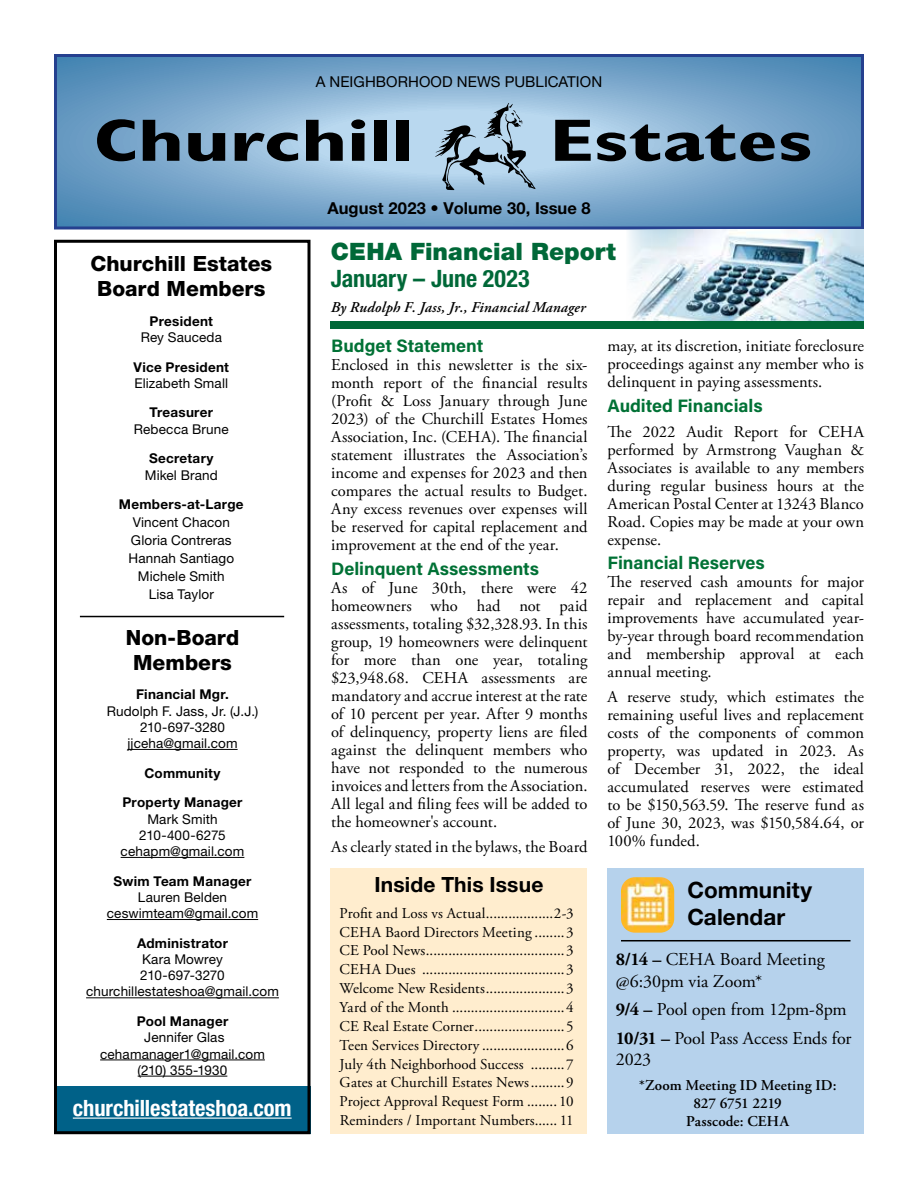
<style>
.page{position:relative;width:918px;height:1188px;background:#fff}
.page>*{position:absolute;margin:0;border:0;box-sizing:border-box;transform-origin:0 0}
.t1{font:700 condensed 60px "Gill Sans";letter-spacing:-.005em;color:#000;scale:1.45 1}
.t2{font:900 24px "Helvetica Neue LT Std";letter-spacing:.005em;color:#006838}
.t3{font:700 condensed 24px "Helvetica Neue LT Std";color:#006838}
.t4{font:700 condensed 22.5px "Helvetica Neue LT Std";color:#fff}
.t5{font:700 22.5px/27px "Helvetica Neue LT Std";letter-spacing:.005em;color:#000}
.t6{font:800 21px/25.2px "Helvetica Neue LT Std";color:#000;text-align:center}
.t7{font:700 21px "Helvetica Neue LT Std";letter-spacing:.005em;color:#000}
.t8{font:18px/21.6px "Adobe Garamond Pro";color:#000}
.t9{font:700 18px "Acumin Pro";color:#007135}
.t10{font:16.5px/18px "Adobe Garamond Pro";color:#000;text-align:justify}
.t11{font:700 16.5px "Helvetica Neue LT Std";color:#000}
.t12{font:15px/18.9px "Adobe Garamond Pro";letter-spacing:.005em;color:#000;text-align:justify}
.t13{font:600 15px/18px "Adobe Garamond Pro";letter-spacing:.01em;color:#000;text-align:center}
.t14{font:italic 600 15px "Adobe Garamond Pro";letter-spacing:.015em;color:#000}
.t15{font:15px "Helvetica Neue LT Std";letter-spacing:.005em;color:#000}
.t16{font:13.5px/16.2px "Helvetica Neue LT Std";letter-spacing:.01em;color:#000;text-align:center}
.t17{font:700 13.5px/29.7px "Helvetica Neue LT Std";letter-spacing:.02em;color:#000;text-align:center}
.s1{font-weight:700}
</style>
<div class="page">
<div style="left:54px;top:1086px;width:256px;height:48px;background:#006188"></div>
<hr style="left:73px;top:1118px;width:219px;height:1px;background:#fff">
<svg style="left:58px;top:58px;width:802px;height:168px"></svg>
<div style="left:54px;top:54px;width:810px;height:176px;border:3px solid #25408f"></div>
<svg style="left:435px;top:103px;width:101px;height:87px"></svg>
<div style="left:54px;top:240px;width:256px;height:894px;border:3px solid #000"></div>
<hr style="left:80px;top:616px;width:204px;height:1px;background:#000">
<hr style="left:127px;top:749px;width:111px;height:1px;background:#000">
<hr style="left:121px;top:857px;width:123px;height:1px;background:#000">
<hr style="left:107px;top:919px;width:151px;height:1px;background:#000">
<hr style="left:86px;top:997px;width:193px;height:1px;background:#000">
<hr style="left:100px;top:1060px;width:165px;height:1px;background:#000">
<hr style="left:138px;top:1076px;width:89px;height:1px;background:#000">
<div style="left:608px;top:868px;width:256px;height:266px;background:#b6d2ec"></div>
<img style="left:621px;top:877px;width:53px;height:56px">
<div style="left:331px;top:868px;width:256px;height:266px;background:#ffedce"></div>
<hr style="left:621px;top:940px;width:229px;height:1px;background:#000">
<img style="left:628px;top:230px;width:236px;height:91px">
<div style="left:330px;top:321px;width:534px;height:8px;background:#006838"></div>
<p class="t15" style="left:316px;top:72px;width:288px">A NEIGHBORHOOD NEWS PUBLICATION</p>
<h1 class="t1" style="left:94px;top:105px;width:222px">Churchill</h1>
<h1 class="t1" style="left:550px;top:105px;width:183px">Estates</h1>
<p class="t6" style="left:90px;top:251px;width:183px">Churchill Estates<br>Board Members</p>
<p class="t17" style="left:150px;top:306px;width:65px">President</p>
<p class="t16" style="left:141px;top:329px;width:83px">Rey Sauceda</p>
<p class="t17" style="left:134px;top:352px;width:97px">Vice President</p>
<p class="t16" style="left:135px;top:375px;width:95px">Elizabeth Small</p>
<p class="t17" style="left:150px;top:397px;width:65px">Treasurer</p>
<p class="t16" style="left:134px;top:421px;width:96px">Rebecca Brune</p>
<p class="t17" style="left:149px;top:443px;width:66px">Secretary</p>
<p class="t16" style="left:145px;top:466px;width:74px">Mikel Brand</p>
<p class="t17" style="left:119px;top:489px;width:126px">Members-at-Large</p>
<p class="t16" style="left:129px;top:513px;width:107px;line-height:18px">Vincent Chacon<br>Gloria Contreras<br>Hannah Santiago<br>Michele Smith<br>Lisa Taylor</p>
<p class="t6" style="left:126px;top:624px;width:115px">Non-Board<br>Members</p>
<p class="t17" style="left:136px;top:680px;width:94px">Financial Mgr.</p>
<p class="t16" style="left:107px;top:703px;width:153px">Rudolph F. Jass, Jr. (J.J.)<br>210-697-3280 jjceha@gmail.com</p>
<p class="t17" style="left:122px;top:758px;width:122px">Community<br>Property Manager</p>
<p class="t16" style="left:121px;top:811px;width:125px">Mark Smith<br>210-400-6275 cehapm@gmail.com</p>
<p class="t17" style="left:114px;top:866px;width:139px">Swim Team Manager</p>
<p class="t16" style="left:107px;top:889px;width:153px">Lauren Belden ceswimteam@gmail.com</p>
<p class="t17" style="left:137px;top:928px;width:92px">Administrator</p>
<p class="t16" style="left:86px;top:951px;width:194px">Kara Mowrey<br>210-697-3270 churchillestateshoa@gmail.com</p>
<p class="t17" style="left:137px;top:1006px;width:93px">Pool Manager</p>
<p class="t16" style="left:100px;top:1029px;width:166px">Jennifer Glas cehamanager1@gmail.com (210) 355-1930</p>
<h3 class="t4" style="left:73px;top:1094px;width:220px">churchillestateshoa.com</h3>
<p class="t11" style="left:327px;top:198px;width:265px">August 2023 • Volume 30, Issue 8</p>
<h2 class="t2" style="left:331px;top:237px;width:287px">CEHA Financial Report</h2>
<h2 class="t3" style="left:331px;top:264px;width:200px">January – June 2023</h2>
<p class="t14" style="left:331px;top:298px;width:256px">By Rudolph F. Jass, Jr., Financial Manager</p>
<p class="t9" style="left:331px;top:333px;width:154px">Budget Statement</p>
<p class="t10" style="left:331px;top:356px;width:258px">Enclosed in this newsletter is the six&shy;month report of the financial results (Profit &amp; Loss January through June 2023) of the Churchill Estates Homes Association, Inc. (CEHA). The financial statement illustrates the Association’s income and expenses for 2023 and then compares the actual results to Budget.<br>Any excess revenues over expenses will be reserved for capital replacement and improvement at the end of the year.</p>
<p class="t9" style="left:331px;top:556px;width:209px">Delinquent Assessments</p>
<p class="t10" style="left:331px;top:579px;width:258px">As of June 30th, there were 42 homeowners who had not paid assessments, totaling $32,328.93. In this group, 19 homeowners were delinquent for more than one year, totaling $23,948.68. CEHA assessments are mandatory and accrue interest at the rate of 10 percent per year. After 9 months of delinquency, property liens are filed against the delinquent members who have not responded to the numerous invoices and letters from the Association.<br>All legal and filing fees will be added to the homeowner's account.</p>
<p class="t10" style="left:331px;top:838px;width:258px">As clearly stated in the bylaws, the Board</p>
<p class="t10" style="left:607px;top:338px;width:258px">may, at its discretion, initiate foreclosure proceedings against any member who is delinquent in paying assessments.</p>
<p class="t9" style="left:608px;top:393px;width:157px">Audited Financials</p>
<p class="t10" style="left:608px;top:423px;width:258px">The 2022 Audit Report for CEHA performed by Armstrong Vaughan &amp; Associates is available to any members during regular business hours at the American Postal Center at 13243 Blanco Road. Copies may be made at your own expense.</p>
<p class="t9" style="left:608px;top:550px;width:159px">Financial Reserves</p>
<p class="t10" style="left:608px;top:574px;width:258px">The reserved cash amounts for major repair and replacement and capital improvements have accumulated year&shy;by-year through board recommendation and membership approval at each annual meeting.</p>
<p class="t10" style="left:608px;top:689px;width:258px">A reserve study, which estimates the remaining useful lives and replacement costs of the components of common property, was updated in 2023. As of December 31, 2022, the ideal accumulated reserves were estimated to be $150,563.59. The reserve fund as of June 30, 2023, was $150,584.64, or 100% funded.</p>
<p class="t7" style="left:375px;top:872px;width:170px">Inside This Issue</p>
<p class="t12" style="left:340px;top:904px;width:236px">Profit and Loss vs Actual..................2-3<br>CEHA Baord Directors Meeting ........3<br>CE Pool News.....................................3<br>CEHA Dues ......................................3<br>Welcome New Residents.....................3<br>Yard of the Month ..............................4<br>CE Real Estate Corner........................5<br>Teen Services Directory ......................6<br>July 4th Neighborhood Success .........7<br>Gates at Churchill Estates News.........9<br>Project Approval Request Form ........ 10<br>Reminders / Important Numbers...... 11</p>
<h3 class="t5" style="left:687px;top:876px;width:126px">Community<br>Calendar</h3>
<p class="t8" style="left:616px;top:950px;width:211px"><span class="s1">8/14 –</span> CEHA Board Meeting @6:30pm via Zoom*</p>
<p class="t8" style="left:616px;top:996px;width:237px;line-height:28.3px"><span class="s1">9/4 –</span> Pool open from 12pm-8pm<br><span class="s1">10/31 –</span> Pool Pass Access Ends for</p>
<p class="t8" style="left:616px;top:1049px;width:37px">2023</p>
<p class="t13" style="left:639px;top:1076px;width:199px">*Zoom Meeting ID Meeting ID:<br>827 6751 2219<br>Passcode: CEHA</p>
</div>
